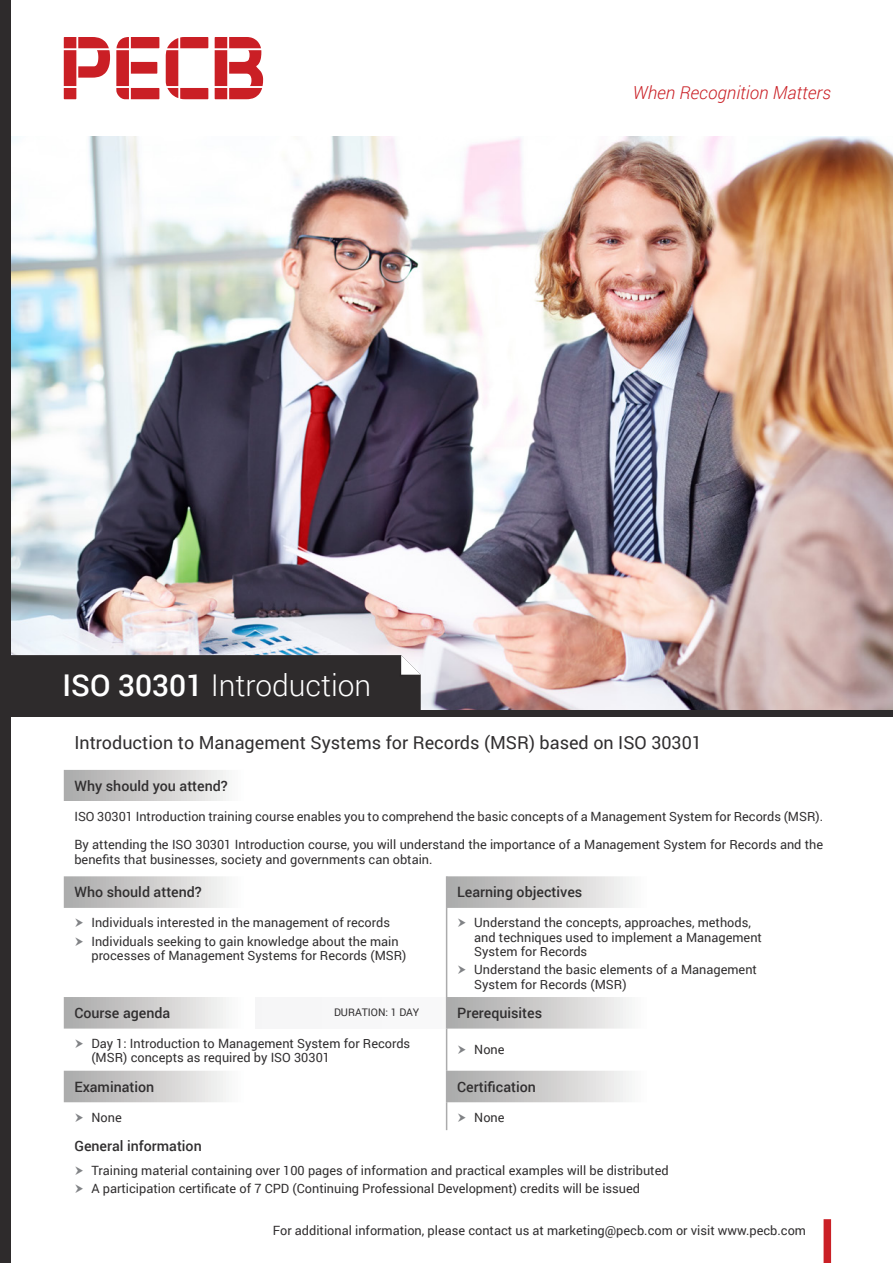
<style>
.page{position:relative;width:893px;height:1263px;background:#fff}
.page>*{position:absolute;margin:0;border:0;box-sizing:border-box;transform-origin:0 0}
.t1{font:300 30px "Roboto";color:#fff}
.t2{font:18px "Roboto";color:#312f30}
.t3{font:italic 300 18px "Roboto";color:#ca2026}
.Table1{font:500 14.25px "Roboto";color:#312f30}
.t4{font:12.75px/14.2px "Roboto";color:#312f30}
.Table1-2{font:10.5px "Roboto";color:#312f30}
.s1{font-weight:500}
</style>
<div class="page">
<img style="left:11px;top:136px;width:882px;height:574px">
<svg style="left:116px;top:37px;width:43px;height:62px"></svg>
<svg style="left:166px;top:37px;width:42px;height:62px"></svg>
<svg style="left:215px;top:37px;width:48px;height:62px"></svg>
<svg style="left:64px;top:37px;width:46px;height:62px"></svg>
<div style="left:824px;top:1219px;width:7px;height:44px;background:#ca2026"></div>
<div style="left:0;top:0;width:11px;height:1263px;background:#2e2b2c"></div>
<div style="left:11px;top:655px;width:410px;height:55px;background:#2e2b2c"></div>
<div style="left:0;top:710px;width:893px;height:7px;background:#2e2b2c"></div>
<svg style="left:64px;top:770px;width:382px;height:332px"></svg>
<div style="left:64px;top:801px;width:765px;height:75px;background:#fff"></div>
<svg style="left:447px;top:876px;width:182px;height:226px"></svg>
<div style="left:255px;top:997px;width:192px;height:31px;background:#f7f7f8"></div>
<hr style="left:446px;top:876px;width:1px;height:32px;background:#ababac">
<hr style="left:446px;top:908px;width:1px;height:89px;background:#ababac">
<hr style="left:446px;top:1028px;width:1px;height:43px;background:#ababac">
<hr style="left:446px;top:1071px;width:1px;height:31px;background:#ababac">
<svg style="left:446px;top:1102px;width:1px;height:28px"></svg>
<hr style="left:446px;top:997px;width:1px;height:31px;background:#ababac">
<svg style="left:75px;top:918px;width:8px;height:9px"></svg>
<svg style="left:75px;top:937px;width:8px;height:9px"></svg>
<svg style="left:458px;top:918px;width:8px;height:9px"></svg>
<svg style="left:458px;top:965px;width:8px;height:9px"></svg>
<svg style="left:75px;top:1039px;width:8px;height:9px"></svg>
<svg style="left:458px;top:1045px;width:8px;height:9px"></svg>
<p class="t3" style="left:633px;top:81px;width:200px">When Recognition Matters</p>
<p class="t1" style="left:63px;top:665px;width:310px"><span class="s1">ISO 30301</span> Introduction</p>
<p class="t2" style="left:74px;top:729px;width:629px">Introduction to Management Systems for Records (MSR) based on ISO 30301</p>
<p class="Table1" style="left:74px;top:776px;width:155px">Why should you attend?</p>
<p class="t4" style="left:74px;top:809px;width:750px">ISO 30301 Introduction training course enables you to comprehend the basic concepts of a Management System for Records (MSR).</p>
<p class="t4" style="left:74px;top:837px;width:750px">By attending the ISO 30301 Introduction course, you will understand the importance of a Management System for Records and the benefits that businesses, society and governments can obtain.</p>
<p class="Table1" style="left:74px;top:882px;width:129px">Who should attend?</p>
<p class="Table1" style="left:457px;top:882px;width:127px">Learning objectives</p>
<p class="t4" style="left:91px;top:915px;width:300px">Individuals interested in the management of records</p>
<p class="t4" style="left:91px;top:934px;width:317px">Individuals seeking to gain knowledge about the main processes of Management Systems for Records (MSR)</p>
<p class="t4" style="left:474px;top:915px;width:289px">Understand the concepts, approaches, methods, and techniques used to implement a Management<br>System for Records</p>
<p class="t4" style="left:474px;top:962px;width:284px">Understand the basic elements of a Management<br>System for Records (MSR)</p>
<p class="Table1" style="left:74px;top:1003px;width:97px">Course agenda</p>
<p class="Table1-2" style="left:334px;top:1005px;width:87px">DURATION: 1 DAY</p>
<p class="Table1" style="left:457px;top:1003px;width:87px">Prerequisites</p>
<p class="t4" style="left:91px;top:1036px;width:320px">Day 1: Introduction to Management System for Records (MSR) concepts as required by ISO 30301</p>
<p class="t4" style="left:474px;top:1042px;width:32px">None</p>
<p class="Table1" style="left:74px;top:1076px;width:81px">Examination</p>
<p class="Table1" style="left:457px;top:1076px;width:80px">Certification</p>
<p class="t4" style="left:91px;top:1109px;width:32px">None</p>
<p class="t4" style="left:474px;top:1109px;width:32px">None</p>
<p class="Table1" style="left:74px;top:1136px;width:129px">General information</p>
<p class="t4" style="left:91px;top:1162px;width:579px">Training material containing over 100 pages of information and practical examples will be distributed</p>
<p class="t4" style="left:91px;top:1181px;width:550px">A participation certificate of 7 CPD (Continuing Professional Development) credits will be issued</p>
<p class="t4" style="left:273px;top:1223px;width:535px">For additional information, please contact us at marketing@pecb.com or visit www.pecb.com</p>
</div>
